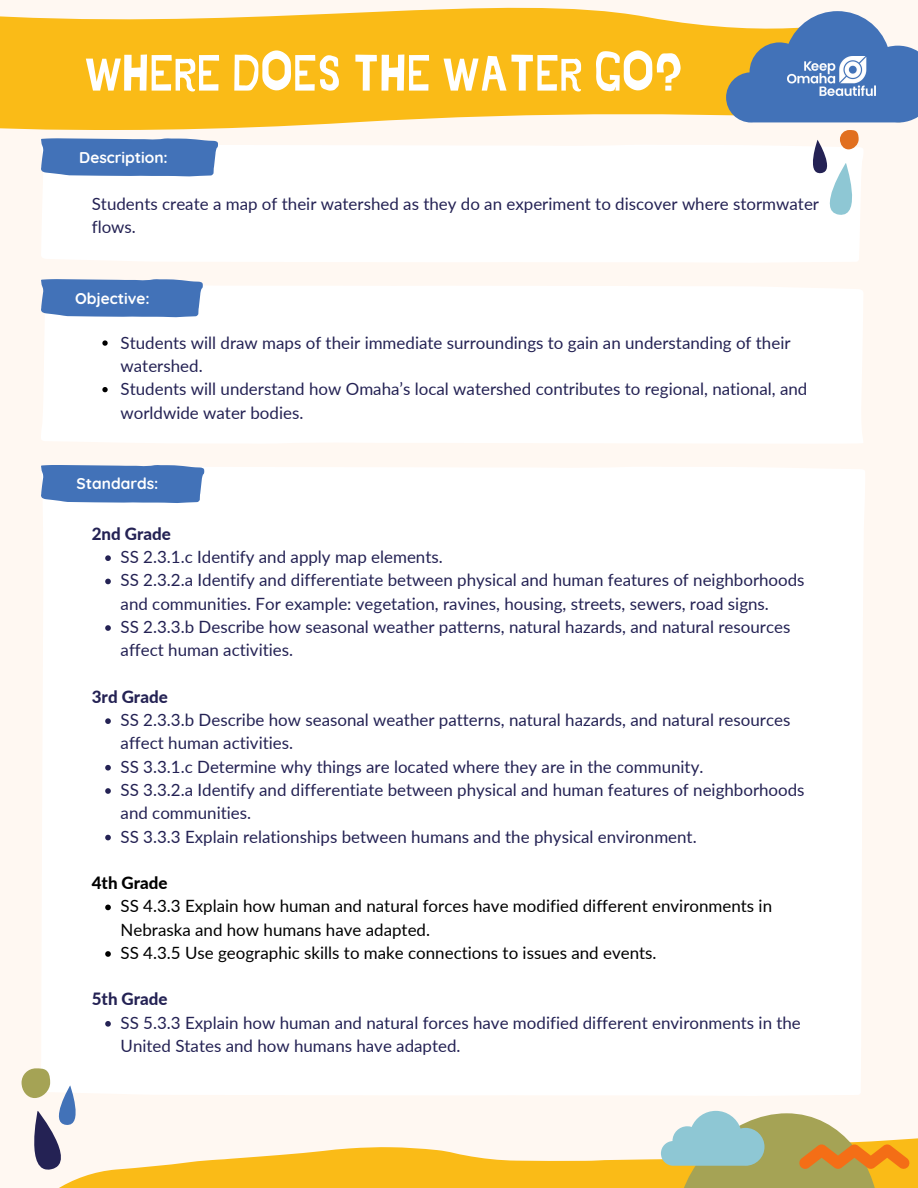
<style>
.page{position:relative;width:918px;height:1188px;background:#fff8f2}
.page>*{position:absolute;margin:0;border:0;box-sizing:border-box;transform-origin:0 0}
.t1{font:50.85px "Jingleberry";color:#fff}
.t2{font:16.95px/23.2px "Lato";color:#242254}
.t3{font:16.95px/23.2px "Lato";color:#000}
.t4{font:800 16.95px "Lato";color:#242254}
.t5{font:800 16.95px "Lato";color:#000}
.t6{font:700 15.45px "Quicksand";color:#fff}
</style>
<div class="page">
<div style="left:41px;top:467px;width:824px;height:618px;background:#fff"></div>
<svg style="left:41px;top:465px;width:163px;height:38px;background:#4d7abb"></svg>
<svg style="left:0;top:7px;width:726px;height:123px;background:#fac232"></svg>
<div style="left:41px;top:145px;width:819px;height:117px;background:#fff"></div>
<div style="left:41px;top:286px;width:822px;height:157px;background:#fff"></div>
<svg style="left:41px;top:138px;width:177px;height:38px;background:#4d7abb"></svg>
<svg style="left:41px;top:279px;width:162px;height:38px;background:#4d7abc"></svg>
<svg style="left:102px;top:340px;width:6px;height:6px"></svg>
<svg style="left:102px;top:387px;width:6px;height:5px"></svg>
<svg style="left:105px;top:555px;width:6px;height:6px"></svg>
<svg style="left:105px;top:579px;width:6px;height:5px"></svg>
<svg style="left:105px;top:625px;width:6px;height:6px"></svg>
<svg style="left:105px;top:718px;width:6px;height:6px"></svg>
<svg style="left:105px;top:765px;width:6px;height:6px"></svg>
<svg style="left:105px;top:788px;width:6px;height:6px"></svg>
<svg style="left:105px;top:835px;width:6px;height:5px"></svg>
<svg style="left:105px;top:905px;width:6px;height:5px"></svg>
<svg style="left:105px;top:951px;width:6px;height:6px"></svg>
<svg style="left:105px;top:1021px;width:6px;height:6px"></svg>
<svg style="left:726px;top:11px;width:192px;height:112px"></svg>
<img style="left:787px;top:57px;width:88px;height:39px">
<svg style="left:805px;top:140px;width:58px;height:78px"></svg>
<div style="left:840px;top:130px;width:19px;height:19px;background:#e16f1f;border-radius:50%"></div>
<div style="left:22px;top:1068px;width:28px;height:30px;background:#a5a355;border-radius:14px"></div>
<svg style="left:21px;top:1085px;width:897px;height:103px"></svg>
<p class="t1" style="left:85px;top:50px;width:599px">WHERE DOES THE WATER GO?</p>
<p class="t6" style="left:79px;top:147px;width:90px">Description:</p>
<p class="t2" style="left:92px;top:192px;width:729px">Students create a map of their watershed as they do an experiment to discover where stormwater flows.</p>
<h1 class="t6" style="left:75px;top:288px;width:76px">Objective:</h1>
<p class="t2" style="left:121px;top:331px;width:672px">Students will draw maps of their immediate surroundings to gain an understanding of their watershed.</p>
<p class="t2" style="left:121px;top:377px;width:688px">Students will understand how Omaha’s local watershed contributes to regional, national, and worldwide water bodies.</p>
<p class="t6" style="left:77px;top:474px;width:83px">Standards:</p>
<h2 class="t4" style="left:92px;top:523px;width:81px">2nd Grade</h2>
<p class="t2" style="left:121px;top:545px;width:324px">SS 2.3.1.c Identify and apply map elements.</p>
<h2 class="t2" style="left:121px;top:568px;width:686px">SS 2.3.2.a Identify and differentiate between physical and human features of neighborhoods and communities. For example: vegetation, ravines, housing, streets, sewers, road signs.</h2>
<p class="t2" style="left:121px;top:615px;width:671px">SS 2.3.3.b Describe how seasonal weather patterns, natural hazards, and natural resources affect human activities.</p>
<p class="t4" style="left:92px;top:686px;width:77px">3rd Grade</p>
<h2 class="t2" style="left:121px;top:708px;width:671px">SS 2.3.3.b Describe how seasonal weather patterns, natural hazards, and natural resources affect human activities.</h2>
<h2 class="t2" style="left:121px;top:754px;width:584px">SS 3.3.1.c Determine why things are located where they are in the community.</h2>
<p class="t2" style="left:121px;top:778px;width:686px">SS 3.3.2.a Identify and differentiate between physical and human features of neighborhoods and communities.</p>
<p class="t2" style="left:121px;top:824px;width:578px">SS 3.3.3 Explain relationships between humans and the physical environment.</p>
<p class="t5" style="left:92px;top:872px;width:77px">4th Grade</p>
<h2 class="t3" style="left:121px;top:894px;width:653px">SS 4.3.3 Explain how human and natural forces have modified different environments in<br>Nebraska and how humans have adapted.</h2>
<p class="t3" style="left:121px;top:941px;width:538px">SS 4.3.5 Use geographic skills to make connections to issues and events.</p>
<p class="t4" style="left:92px;top:989px;width:77px">5th Grade</p>
<p class="t2" style="left:121px;top:1011px;width:682px">SS 5.3.3 Explain how human and natural forces have modified different environments in the<br>United States and how humans have adapted.</p>
</div>
